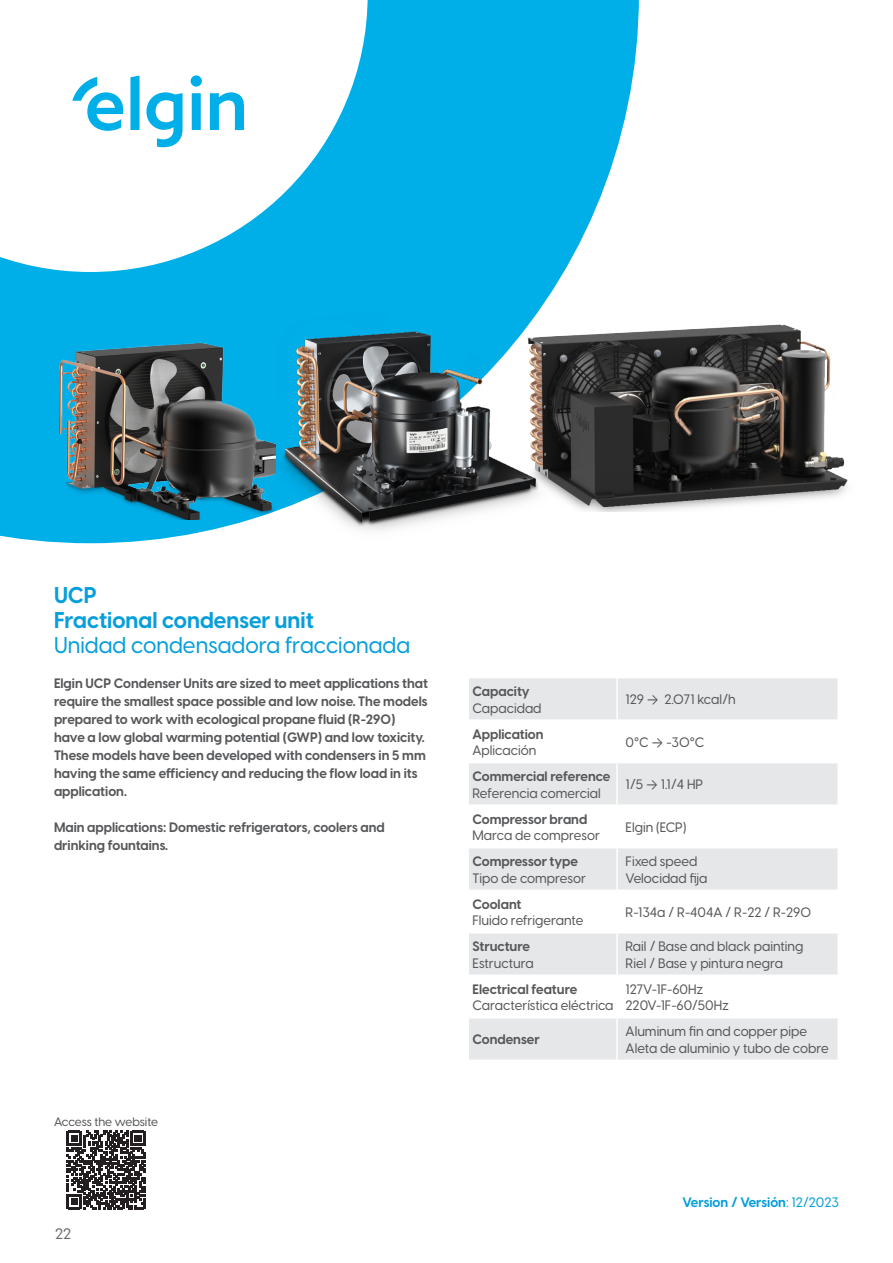
<style>
.page{position:relative;width:893px;height:1263px;background:#fff}
.page>*{position:absolute;margin:0;border:0;box-sizing:border-box;transform-origin:0 0}
.t1{font:500 22.5px/25.5px "Visby CF";color:#069edb}
.t2{font:500 15px "Visby CF";color:#6c6d70}
.t3{font:700 13.5px/18px "Visby CF";color:#57585a}
.t4{font:500 13.5px/16.5px "Visby CF";color:#57585a}
.t5{font:700 13.5px "Visby CF";color:#069edb}
.t6{font:500 12px "Visby CF";letter-spacing:-.005em;color:#57585a}
.s1{font-weight:700}
.s2{font-family:"Calibri";font-weight:400}
.s3{font-weight:500}
</style>
<div class="page">
<svg style="left:0;top:0;width:639px;height:543px;fill:#00aee8"></svg>
<svg style="left:469px;top:678px;width:368px;height:126px;fill:#e6e7e9"></svg>
<svg style="left:469px;top:848px;width:368px;height:211px;fill:#e6e7e9"></svg>
<hr style="left:616px;top:678px;width:2px;height:41px;background:#fff">
<hr style="left:467px;top:719px;width:150px;height:2px;background:#fff">
<hr style="left:617px;top:719px;width:222px;height:2px;background:#fff">
<hr style="left:616px;top:721px;width:2px;height:41px;background:#fff">
<hr style="left:467px;top:762px;width:150px;height:1px;background:#fff">
<hr style="left:617px;top:762px;width:222px;height:1px;background:#fff">
<hr style="left:616px;top:763px;width:2px;height:41px;background:#fff">
<hr style="left:616px;top:848px;width:2px;height:41px;background:#fff">
<hr style="left:467px;top:889px;width:150px;height:2px;background:#fff">
<hr style="left:617px;top:889px;width:222px;height:2px;background:#fff">
<hr style="left:616px;top:891px;width:2px;height:41px;background:#fff">
<hr style="left:467px;top:932px;width:150px;height:1px;background:#fff">
<hr style="left:617px;top:932px;width:222px;height:1px;background:#fff">
<hr style="left:616px;top:933px;width:2px;height:41px;background:#fff">
<hr style="left:467px;top:974px;width:150px;height:2px;background:#fff">
<hr style="left:617px;top:974px;width:222px;height:2px;background:#fff">
<hr style="left:616px;top:976px;width:2px;height:41px;background:#fff">
<hr style="left:467px;top:1017px;width:150px;height:1px;background:#fff">
<hr style="left:617px;top:1017px;width:222px;height:1px;background:#fff">
<hr style="left:616px;top:1018px;width:2px;height:41px;background:#fff">
<svg style="left:67px;top:1130px;width:78px;height:79px"></svg>
<img style="left:511px;top:295px;width:337px;height:217px">
<img style="left:54px;top:324px;width:196px;height:195px">
<img style="left:250px;top:301px;width:312px;height:242px">
<p class="t1" style="left:54px;top:582px;width:358px"><span class="s1">UCP<br>Fractional condenser unit<br></span>Unidad condensadora fraccionada</p>
<p class="t3" style="left:54px;top:674px;width:376px">Elgin UCP Condenser Units are sized to meet applications that require the smallest space possible and low noise. The models prepared to work with ecological propane fluid (R-290) have a low global warming potential (GWP) and low toxicity.<br>These models have been developed with condensers in 5 mm having the same efficiency and reducing the flow load in its application.</p>
<p class="t3" style="left:54px;top:818px;width:332px">Main applications: Domestic refrigerators, coolers and drinking fountains.</p>
<p class="t6" style="left:54px;top:1114px;width:106px">Access the website</p>
<p class="t2" style="left:55px;top:1224px;width:18px">22</p>
<p class="t4" style="left:472px;top:683px;width:71px"><span class="s1">Capacity<br></span>Capacidad</p>
<p class="t4" style="left:626px;top:691px;width:112px">129 <span class="s2">→</span> 2.071 kcal/h</p>
<p class="t3" style="left:472px;top:726px;width:73px;line-height:16.5px">Application<br><span class="s3">Aplicación</span></p>
<p class="t4" style="left:626px;top:734px;width:80px">0°C <span class="s2">→</span> -30°C</p>
<p class="t3" style="left:472px;top:768px;width:139px;line-height:16.5px">Commercial reference<br><span class="s3">Referencia comercial</span></p>
<p class="t4" style="left:626px;top:776px;width:79px">1/5 <span class="s2">→</span> 1.1/4 HP</p>
<p class="t4" style="left:472px;top:810px;width:129px"><span class="s1">Compressor brand<br></span>Marca de compresor</p>
<p class="t4" style="left:626px;top:819px;width:62px">Elgin (ECP)</p>
<p class="t4" style="left:472px;top:853px;width:115px"><span class="s1">Compressor type<br></span>Tipo de compresor</p>
<p class="t4" style="left:626px;top:853px;width:83px">Fixed speed<br>Velocidad fija</p>
<p class="t4" style="left:472px;top:896px;width:112px"><span class="s1">Coolant<br></span>Fluido refrigerante</p>
<p class="t4" style="left:626px;top:904px;width:187px">R-134a / R-404A / R-22 / R-290</p>
<p class="t4" style="left:472px;top:938px;width:63px"><span class="s1">Structure<br></span>Estructura</p>
<p class="t4" style="left:626px;top:938px;width:179px">Rail / Base and black painting<br>Riel / Base y pintura negra</p>
<p class="t4" style="left:472px;top:981px;width:143px"><span class="s1">Electrical feature<br></span>Característica eléctrica</p>
<p class="t4" style="left:626px;top:981px;width:105px">127V-1F-60Hz<br>220V-1F-60/50Hz</p>
<p class="t3" style="left:472px;top:1031px;width:69px">Condenser</p>
<p class="t4" style="left:626px;top:1023px;width:205px">Aluminum fin and copper pipe<br>Aleta de aluminio y tubo de cobre</p>
<p class="t5" style="left:683px;top:1193px;width:158px">Version / Versión<span class="s3">: 12/2023</span></p>
</div>
